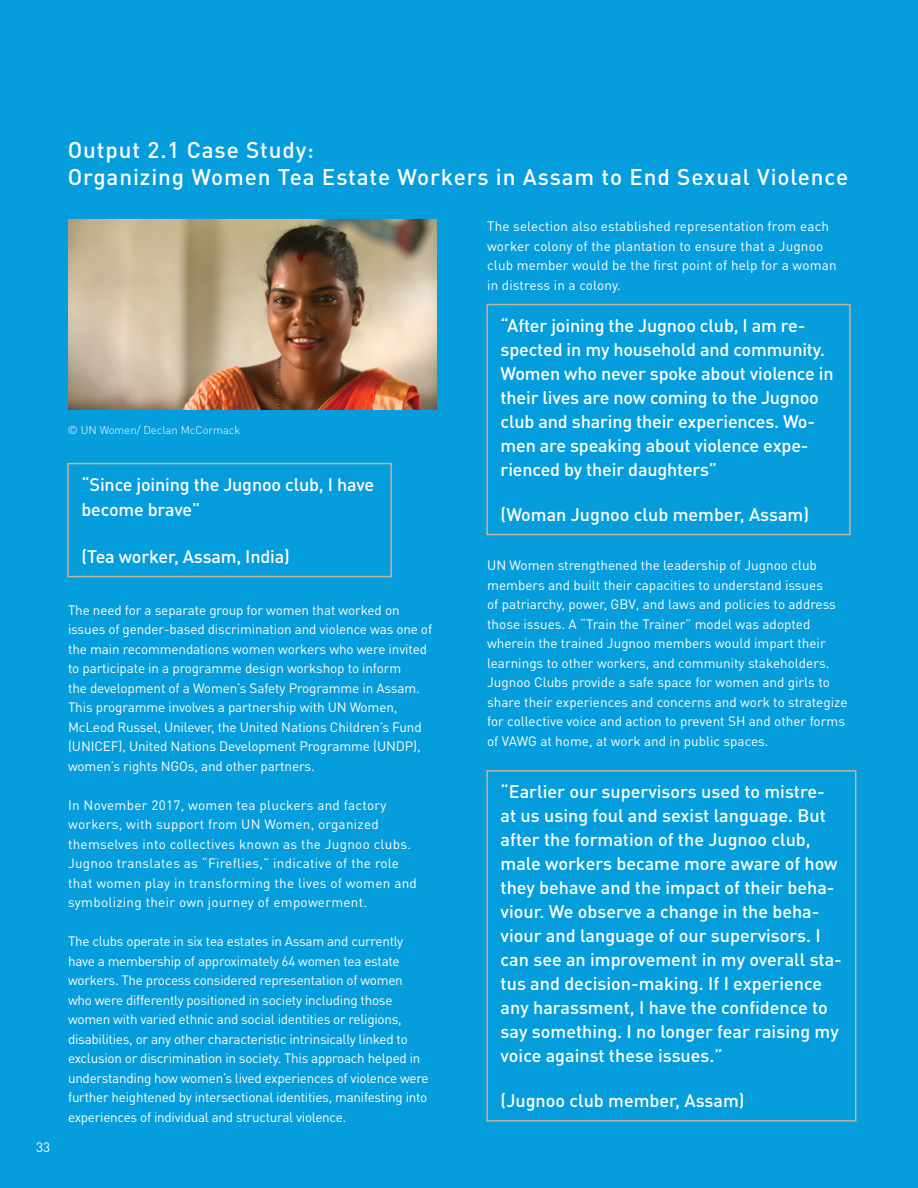
<style>
.page{position:relative;width:918px;height:1188px;background:#069ddc}
.page>*{position:absolute;margin:0;border:0;box-sizing:border-box;transform-origin:0 0}
.running_text{font:500 22.5px "DIN Pro";letter-spacing:.04em;color:#fff}
.t1{font:500 18px/24px "DIN Pro";color:#fff}
.t2{font:13.5px/19.5px "DIN Pro";letter-spacing:-.01em;color:#fff}
.t3{font:13.5px/19.5px "DIN Pro";letter-spacing:.02em;color:#fff}
.t4{font:13.5px/19.5px "DIN Pro";letter-spacing:.01em;color:#fff}
.footnotes{font:300 11.25px "DIN Pro";color:#fff}
</style>
<div class="page">
<img style="left:68px;top:219px;width:369px;height:190px">
<div style="left:486px;top:304px;width:365px;height:231px;border:2px solid #c3b49b"></div>
<div style="left:67px;top:463px;width:325px;height:114px;border:2px solid #c3b49b"></div>
<div style="left:486px;top:770px;width:370px;height:352px;border:2px solid #c3b49b"></div>
<p class="t2" style="left:36px;top:1137px;width:16px">33</p>
<p class="running_text" style="left:68px;top:135px;width:248px">Output 2.1 Case Study:</p>
<p class="running_text" style="left:68px;top:162px;width:782px">Organizing Women Tea Estate Workers in Assam to End Sexual Violence</p>
<p class="footnotes" style="left:68px;top:423px;width:174px">© UN Women/ Declan McCormack</p>
<p class="t1" style="left:82px;top:471px;width:294px;line-height:25.5px">“Since joining the Jugnoo club, I have become brave”</p>
<p class="t1" style="left:82px;top:544px;width:210px">(Tea worker, Assam, India)</p>
<p class="t2" style="left:68px;top:599px;width:366px">The need for a separate group for women that worked on issues of gender-based discrimination and violence was one of the main recommendations women workers who were invited to participate in a programme design workshop to inform<br>the development of a Women’s Safety Programme in Assam.<br>This programme involves a partnership with UN Women, McLeod Russel, Unilever, the United Nations Children’s Fund (UNICEF), United Nations Development Programme (UNDP), women’s rights NGOs, and other partners.</p>
<p class="t3" style="left:68px;top:794px;width:350px">In November 2017, women tea pluckers and factory workers, with support from UN Women, organized themselves into collectives known as the Jugnoo clubs.<br>Jugnoo translates as “Fireflies,” indicative of the role that women play in transforming the lives of women and symbolizing their own journey of empowerment.</p>
<p class="t2" style="left:68px;top:931px;width:362px">The clubs operate in six tea estates in Assam and currently have a membership of approximately 64 women tea estate workers. The process considered representation of women who were differently positioned in society including those women with varied ethnic and social identities or religions, disabilities, or any other characteristic intrinsically linked to exclusion or discrimination in society. This approach helped in understanding how women’s lived experiences of violence were further heightened by intersectional identities, manifesting into experiences of individual and structural violence.</p>
<p class="t4" style="left:487px;top:216px;width:351px">The selection also established representation from each worker colony of the plantation to ensure that a Jugnoo club member would be the first point of help for a woman in distress in a colony.</p>
<p class="t1" style="left:501px;top:313px;width:334px">“After joining the Jugnoo club, I am re&shy;spected in my household and community.<br>Women who never spoke about violence in their lives are now coming to the Jugnoo club and sharing their experiences. Wo&shy;men are speaking about violence expe&shy;rienced by their daughters”</p>
<p class="t1" style="left:501px;top:502px;width:310px">(Woman Jugnoo club member, Assam)</p>
<p class="t2" style="left:487px;top:555px;width:362px">UN Women strengthened the leadership of Jugnoo club members and built their capacities to understand issues<br>of patriarchy, power, GBV, and laws and policies to address those issues. A “Train the Trainer” model was adopted wherein the trained Jugnoo members would impart their learnings to other workers, and community stakeholders.<br>Jugnoo Clubs provide a safe space for women and girls to share their experiences and concerns and work to strategize for collective voice and action to prevent SH and other forms of VAWG at home, at work and in public spaces.</p>
<p class="t1" style="left:501px;top:779px;width:343px">“Earlier our supervisors used to mistre&shy;at us using foul and sexist language. But after the formation of the Jugnoo club, male workers became more aware of how they behave and the impact of their beha&shy;viour. We observe a change in the beha&shy;viour and language of our supervisors. I can see an improvement in my overall sta&shy;tus and decision-making. If I experience any harassment, I have the confidence to say something. I no longer fear raising my voice against these issues.”</p>
<p class="t1" style="left:501px;top:1088px;width:246px">(Jugnoo club member, Assam)</p>
</div>
